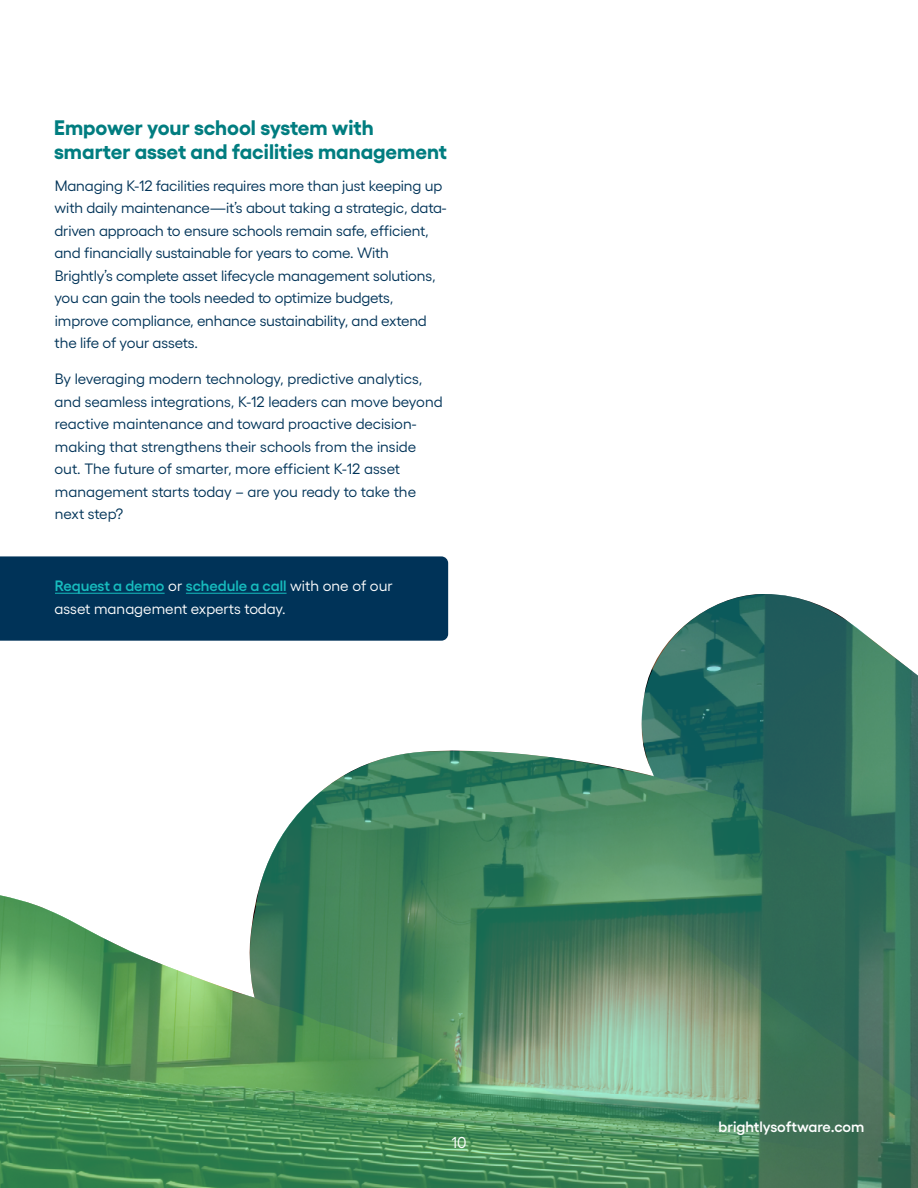
<style>
.page{position:relative;width:918px;height:1188px;background:#fff}
.page>*{position:absolute;margin:0;border:0;box-sizing:border-box;transform-origin:0 0}
.t1{font:700 21px/24px "Yellix";color:#017d80}
.t2{font:15.75px "Yellix";color:#fff}
.t3{font:15px/22.5px "Yellix";letter-spacing:-.01em;color:#003358}
.t4{font:15px/22.5px "Yellix";color:#fff}
.t5{font:600 15px "Yellix";color:#fff}
.s1{font-weight:600;color:#17bcbe}
</style>
<div class="page">
<svg style="left:642px;top:594px;width:256px;height:255px;background:#276663"></svg>
<svg style="left:669px;top:611px;width:190px;height:74px;background:#487e79"></svg>
<svg style="left:696px;top:629px;width:185px;height:56px;background:#337069"></svg>
<svg style="left:724px;top:647px;width:182px;height:38px;background:#3d776b"></svg>
<svg style="left:751px;top:666px;width:167px;height:19px;background:#357064"></svg>
<svg style="left:230px;top:758px;width:376px;height:378px"></svg>
<svg style="left:282px;top:812px;width:42px;height:139px;background:#32785b"></svg>
<svg style="left:324px;top:685px;width:594px;height:503px;background:#578a71"></svg>
<svg style="left:695px;top:1088px;width:47px;height:100px;background:#52906a"></svg>
<svg style="left:647px;top:1075px;width:48px;height:113px;background:#609f75"></svg>
<svg style="left:599px;top:1060px;width:48px;height:128px;background:#68a87d"></svg>
<svg style="left:552px;top:1046px;width:47px;height:142px;background:#6ba77c"></svg>
<svg style="left:505px;top:1030px;width:47px;height:158px;background:#699f74"></svg>
<svg style="left:459px;top:1015px;width:46px;height:173px;background:#5b9669"></svg>
<svg style="left:415px;top:999px;width:44px;height:189px;background:#4c905c"></svg>
<svg style="left:373px;top:983px;width:42px;height:205px;background:#4d8f5c"></svg>
<svg style="left:334px;top:966px;width:39px;height:222px;background:#4c9059"></svg>
<svg style="left:297px;top:951px;width:37px;height:237px;background:#478e56"></svg>
<svg style="left:264px;top:935px;width:33px;height:253px;background:#458656"></svg>
<svg style="left:236px;top:920px;width:28px;height:268px;background:#6b9e71"></svg>
<svg style="left:211px;top:905px;width:25px;height:283px"></svg>
<svg style="left:192px;top:976px;width:19px;height:212px;background:#68a962"></svg>
<svg style="left:178px;top:970px;width:14px;height:218px;background:#6bac63"></svg>
<svg style="left:0;top:895px;width:178px;height:293px;background:#6ba971"></svg>
<div style="left:0;top:556px;width:448px;height:85px;background:#003358"></div>
<hr style="left:55px;top:593px;width:110px;height:1px;background:#17bcbe">
<hr style="left:186px;top:593px;width:101px;height:1px;background:#17bcbe">
<h1 class="t1" style="left:54px;top:113px;width:394px">Empower your school system with smarter asset and facilities management</h1>
<p class="t3" style="left:54px;top:173px;width:394px">Managing K-12 facilities requires more than just keeping up with daily maintenance—it’s about taking a strategic, data&shy;driven approach to ensure schools remain safe, efficient, and financially sustainable for years to come. With Brightly’s complete asset lifecycle management solutions, you can gain the tools needed to optimize budgets, improve compliance, enhance sustainability, and extend the life of your assets.</p>
<p class="t3" style="left:54px;top:366px;width:390px">By leveraging modern technology, predictive analytics, and seamless integrations, K-12 leaders can move beyond reactive maintenance and toward proactive decision&shy;making that strengthens their schools from the inside out. The future of smarter, more efficient K-12 asset management starts today – are you ready to take the next step?</p>
<p class="t4" style="left:54px;top:573px;width:340px"><span class="s1">Request a demo</span> or <span class="s1">schedule a call</span> with one of our asset management experts today.</p>
<p class="t2" style="left:451px;top:1131px;width:17px">10</p>
<p class="t5" style="left:719px;top:1115px;width:147px">brightlysoftware.com</p>
</div>
